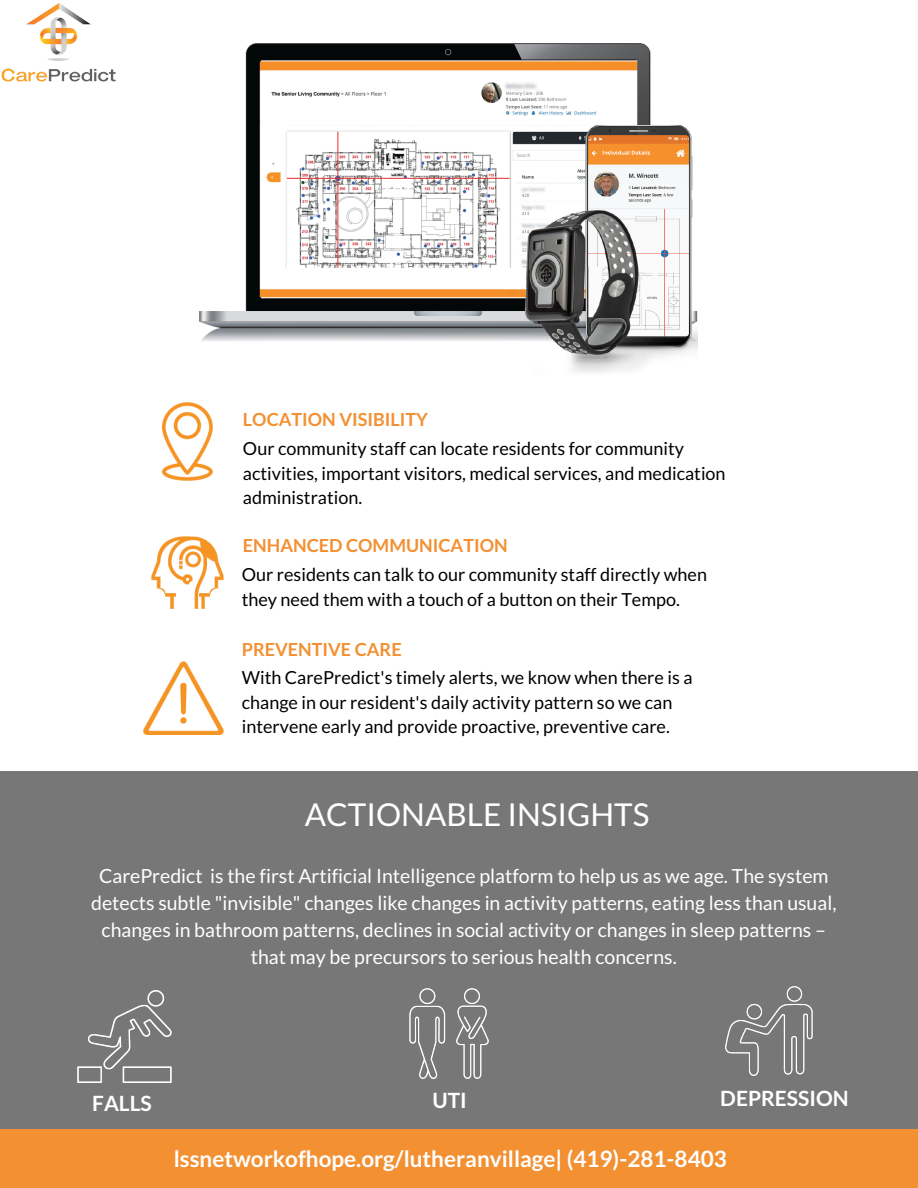
<style>
.page{position:relative;width:918px;height:1188px;background:#fff}
.page>*{position:absolute;margin:0;border:0;box-sizing:border-box;transform-origin:0 0}
.t1{font:31.5px "Lato";color:#fff}
.t2{font:700 22.5px "Lato";color:#fff}
.t3{font:700 21px "Lato";color:#fff}
.t4{font:19.5px/27px "Lato";color:#fff;text-align:center}
.t5{font:18px/24.8px "Lato";color:#000}
.t6{font:700 18px "Lato";color:#f39032}
</style>
<div class="page">
<img style="left:163px;top:402px;width:49px;height:78px">
<img style="left:152px;top:537px;width:72px;height:72px">
<div style="left:0;top:771px;width:918px;height:367px;background:#777"></div>
<img style="left:78px;top:990px;width:93px;height:92px">
<img style="left:725px;top:987px;width:88px;height:89px">
<img style="left:409px;top:988px;width:79px;height:90px">
<img style="left:2px;top:3px;width:113px;height:79px">
<div style="left:0;top:1130px;width:918px;height:58px;background:#f39032"></div>
<img style="left:199px;top:44px;width:499px;height:369px">
<img style="left:143px;top:661px;width:80px;height:73px">
<p class="t6" style="left:243px;top:408px;width:186px">LOCATION VISIBILITY</p>
<p class="t5" style="left:243px;top:436px;width:484px">Our community staff can locate residents for community activities, important visitors, medical services, and medication administration.</p>
<p class="t6" style="left:243px;top:534px;width:266px">ENHANCED COMMUNICATION</p>
<p class="t5" style="left:242px;top:562px;width:467px">Our residents can talk to our community staff directly when they need them with a touch of a button on their Tempo.</p>
<p class="t6" style="left:242px;top:638px;width:161px">PREVENTIVE CARE</p>
<p class="t5" style="left:242px;top:665px;width:452px">With CarePredict's timely alerts, we know when there is a change in our resident's daily activity pattern so we can intervene early and provide proactive, preventive care.</p>
<h1 class="t1" style="left:305px;top:795px;width:346px">ACTIONABLE INSIGHTS</h1>
<p class="t4" style="left:91px;top:862px;width:747px">CarePredict is the first Artificial Intelligence platform to help us as we age. The system detects subtle "invisible" changes like changes in activity patterns, eating less than usual, changes in bathroom patterns, declines in social activity or changes in sleep patterns – that may be precursors to serious health concerns.</p>
<p class="t3" style="left:92px;top:1091px;width:61px">FALLS</p>
<p class="t3" style="left:432px;top:1087px;width:36px">UTI</p>
<p class="t3" style="left:720px;top:1085px;width:130px">DEPRESSION</p>
<p class="t2" style="left:174px;top:1145px;width:555px">lssnetworkofhope.org/lutheranvillage| (419)-281-8403</p>
</div>
